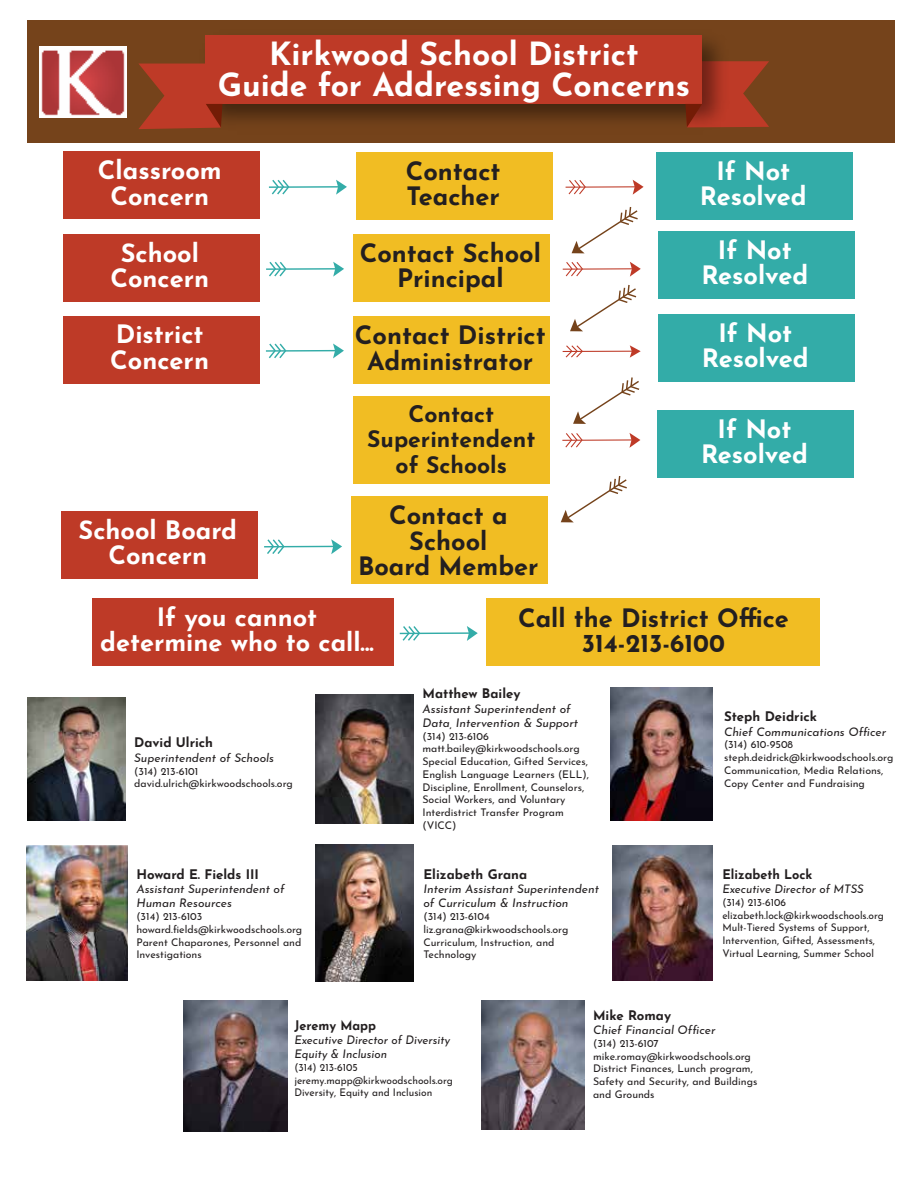
<style>
.page{position:relative;width:918px;height:1188px;background:#fff}
.page>*{position:absolute;margin:0;border:0;box-sizing:border-box;transform-origin:0 0}
.t1{font:700 31.95px/30.8px "Josefin Sans";color:#fff;text-align:center}
.t2{font:700 25.35px/25.3px "Josefin Sans";color:#fff;text-align:center}
.t3{font:700 25.35px/25.3px "Josefin Sans";color:#231f20;text-align:center}
.t4{font:700 22.95px/25.3px "Josefin Sans";color:#231f20;text-align:center}
.t5{font:700 13.2px "Josefin Sans";color:#231f20}
.t6{font:700 13.2px "Josefin Sans";color:#231f20;scale:.96 1}
.t7{font:italic 11.85px/14.2px "Josefin Sans";color:#231f20}
.t8{font:italic 11.85px/14.2px "Josefin Sans";color:#231f20;scale:.96 1}
.t9{font:10.65px/12.8px "Josefin Sans";color:#231f20}
.t10{font:10.65px/12.8px "Josefin Sans";color:#231f20;scale:.96 1}
</style>
<div class="page">
<img style="left:482px;top:1001px;width:102px;height:128px">
<img style="left:184px;top:1000px;width:103px;height:131px">
<img style="left:610px;top:687px;width:103px;height:134px">
<img style="left:26px;top:846px;width:102px;height:134px">
<img style="left:28px;top:698px;width:98px;height:122px">
<div style="left:353px;top:317px;width:197px;height:67px;background:#f1bd23"></div>
<div style="left:27px;top:20px;width:867px;height:123px;background:#75431b"></div>
<img style="left:194px;top:35px;width:532px;height:93px">
<div style="left:206px;top:35px;width:496px;height:69px;background:#be3a27"></div>
<svg style="left:139px;top:64px;width:83px;height:65px"></svg>
<svg style="left:685px;top:61px;width:84px;height:66px"></svg>
<div style="left:63px;top:152px;width:197px;height:67px;background:#be3a27"></div>
<div style="left:356px;top:152px;width:197px;height:68px;background:#f1bd23"></div>
<div style="left:656px;top:152px;width:197px;height:68px;background:#33aca8"></div>
<svg style="left:336px;top:180px;width:11px;height:15px"></svg>
<hr style="left:269px;top:186px;width:72px;height:2px;background:#33aca8">
<svg style="left:270px;top:180px;width:21px;height:15px"></svg>
<svg style="left:633px;top:180px;width:11px;height:15px"></svg>
<hr style="left:566px;top:186px;width:72px;height:2px;background:#be3a27">
<svg style="left:567px;top:180px;width:20px;height:15px"></svg>
<div style="left:63px;top:234px;width:197px;height:68px;background:#be3a27"></div>
<div style="left:353px;top:234px;width:197px;height:68px;background:#f1bd23"></div>
<div style="left:658px;top:231px;width:197px;height:68px;background:#33aca8"></div>
<svg style="left:333px;top:262px;width:11px;height:15px"></svg>
<hr style="left:266px;top:268px;width:73px;height:2px;background:#33aca8">
<svg style="left:267px;top:262px;width:21px;height:15px"></svg>
<hr style="left:563px;top:268px;width:72px;height:2px;background:#be3a27">
<svg style="left:572px;top:207px;width:66px;height:46px"></svg>
<div style="left:63px;top:316px;width:196px;height:67px;background:#be3a27"></div>
<div style="left:658px;top:314px;width:197px;height:68px;background:#33aca8"></div>
<svg style="left:333px;top:344px;width:11px;height:14px"></svg>
<hr style="left:266px;top:350px;width:72px;height:2px;background:#33aca8">
<svg style="left:267px;top:343px;width:21px;height:16px"></svg>
<svg style="left:630px;top:345px;width:11px;height:13px"></svg>
<hr style="left:563px;top:351px;width:72px;height:1px;background:#be3a27">
<svg style="left:565px;top:345px;width:19px;height:13px"></svg>
<div style="left:353px;top:396px;width:197px;height:88px;background:#f1bd23"></div>
<div style="left:657px;top:410px;width:197px;height:68px;background:#33aca8"></div>
<svg style="left:629px;top:433px;width:11px;height:15px"></svg>
<hr style="left:562px;top:439px;width:73px;height:2px;background:#be3a27">
<svg style="left:564px;top:433px;width:20px;height:15px"></svg>
<div style="left:61px;top:511px;width:197px;height:68px;background:#be3a27"></div>
<div style="left:351px;top:496px;width:197px;height:88px;background:#f1bd23"></div>
<svg style="left:331px;top:539px;width:11px;height:15px"></svg>
<hr style="left:264px;top:546px;width:73px;height:1px;background:#33aca8">
<svg style="left:265px;top:539px;width:21px;height:15px"></svg>
<svg style="left:565px;top:262px;width:76px;height:69px"></svg>
<svg style="left:573px;top:377px;width:67px;height:47px"></svg>
<svg style="left:561px;top:476px;width:66px;height:46px"></svg>
<div style="left:92px;top:598px;width:301px;height:68px;background:#be3a27"></div>
<div style="left:487px;top:598px;width:333px;height:68px;background:#f1bd23"></div>
<svg style="left:467px;top:626px;width:11px;height:15px"></svg>
<hr style="left:400px;top:632px;width:72px;height:2px;background:#33aca8">
<svg style="left:401px;top:626px;width:21px;height:15px"></svg>
<img style="left:315px;top:694px;width:98px;height:130px">
<img style="left:40px;top:46px;width:86px;height:71px">
<img style="left:315px;top:845px;width:98px;height:136px">
<img style="left:612px;top:846px;width:100px;height:135px">
<h1 class="t1" style="left:218px;top:34px;width:474px">Kirkwood School District<br>Guide for Addressing Concerns</h1>
<h2 class="t2" style="left:98px;top:154px;width:125px">Classroom<br>Concern</h2>
<h2 class="t3" style="left:406px;top:154px;width:96px;text-align:left">Contact<br>Teacher</h2>
<h2 class="t2" style="left:700px;top:154px;width:108px">If Not<br>Resolved</h2>
<h2 class="t2" style="left:110px;top:236px;width:100px">School<br>Concern</h2>
<h2 class="t3" style="left:360px;top:236px;width:183px">Contact School<br>Principal</h2>
<h2 class="t2" style="left:701px;top:234px;width:108px">If Not<br>Resolved</h2>
<h2 class="t2" style="left:110px;top:318px;width:100px;text-align:left">District<br>Concern</h2>
<h2 class="t3" style="left:355px;top:319px;width:192px">Contact District<br>Administrator</h2>
<h2 class="t2" style="left:702px;top:316px;width:108px">If Not<br>Resolved</h2>
<h3 class="t4" style="left:367px;top:398px;width:170px">Contact<br>Superintendent of Schools</h3>
<h2 class="t2" style="left:701px;top:412px;width:108px">If Not<br>Resolved</h2>
<h2 class="t3" style="left:358px;top:499px;width:182px">Contact a<br>School<br>Board Member</h2>
<h2 class="t2" style="left:100px;top:601px;width:275px">If you cannot determine who to call...</h2>
<h2 class="t3" style="left:518px;top:602px;width:272px">Call the District Office<br>314-213-6100</h2>
<h2 class="t2" style="left:79px;top:514px;width:160px">School Board<br>Concern</h2>
<p class="t5" style="left:134px;top:731px;width:80px">David Ulrich</p>
<p class="t7" style="left:134px;top:749px;width:141px">Superintendent of Schools</p>
<p class="t9" style="left:134px;top:763px;width:160px">(314) 213-6101 david.ulrich@kirkwoodschools.org</p>
<p class="t5" style="left:136px;top:862px;width:124px">Howard E. Fields III</p>
<p class="t7" style="left:136px;top:881px;width:150px">Assistant Superintendent of<br>Human Resources</p>
<p class="t9" style="left:136px;top:909px;width:167px">(314) 213-6103 howard.fields@kirkwoodschools.org<br>Parent Chaparones, Personnel and<br>Investigations</p>
<p class="t5" style="left:422px;top:682px;width:100px">Matthew Bailey</p>
<p class="t7" style="left:422px;top:700px;width:157px">Assistant Superintendent of<br>Data, Intervention &amp; Support</p>
<p class="t9" style="left:422px;top:728px;width:168px">(314) 213-6106 matt.bailey@kirkwoodschools.org<br>Special Education, Gifted Services,<br>English Language Learners (ELL),<br>Discipline, Enrollment, Counselors,<br>Social Workers, and Voluntary<br>Interdistrict Transfer Program (VICC)</p>
<p class="t5" style="left:423px;top:862px;width:105px">Elizabeth Grana</p>
<p class="t7" style="left:423px;top:881px;width:177px">Interim Assistant Superintendent of Curriculum &amp; Instruction</p>
<p class="t9" style="left:423px;top:909px;width:146px">(314) 213-6104 liz.grana@kirkwoodschools.org<br>Curriculum, Instruction, and<br>Technology</p>
<p class="t5" style="left:724px;top:705px;width:94px">Steph Deidrick</p>
<p class="t7" style="left:724px;top:723px;width:164px">Chief Communications Officer</p>
<p class="t9" style="left:724px;top:737px;width:171px">(314) 610-9508 steph.deidrick@kirkwoodschools.org<br>Communication, Media Relations,<br>Copy Center and Fundraising</p>
<p class="t6" style="left:722px;top:862px;width:95px">Elizabeth Lock</p>
<p class="t8" style="left:722px;top:881px;width:149px">Executive Director of MTSS</p>
<p class="t10" style="left:722px;top:894px;width:170px">(314) 213-6106 elizabeth.lock@kirkwoodschools.org<br>Mult-Tiered Systems of Support,<br>Intervention, Gifted, Assessments,<br>Virtual Learning, Summer School</p>
<p class="t6" style="left:294px;top:1013px;width:87px">Jeremy Mapp</p>
<p class="t8" style="left:294px;top:1032px;width:164px">Executive Director of Diversity<br>Equity &amp; Inclusion</p>
<p class="t10" style="left:294px;top:1060px;width:167px">(314) 213-6105 jeremy.mapp@kirkwoodschools.org<br>Diversity, Equity and Inclusion</p>
<p class="t5" style="left:593px;top:1003px;width:80px">Mike Romay</p>
<p class="t7" style="left:593px;top:1022px;width:124px">Chief Financial Officer</p>
<p class="t9" style="left:593px;top:1035px;width:166px">(314) 213-6107 mike.romay@kirkwoodschools.org<br>District Finances, Lunch program,<br>Safety and Security, and Buildings and Grounds</p>
</div>
